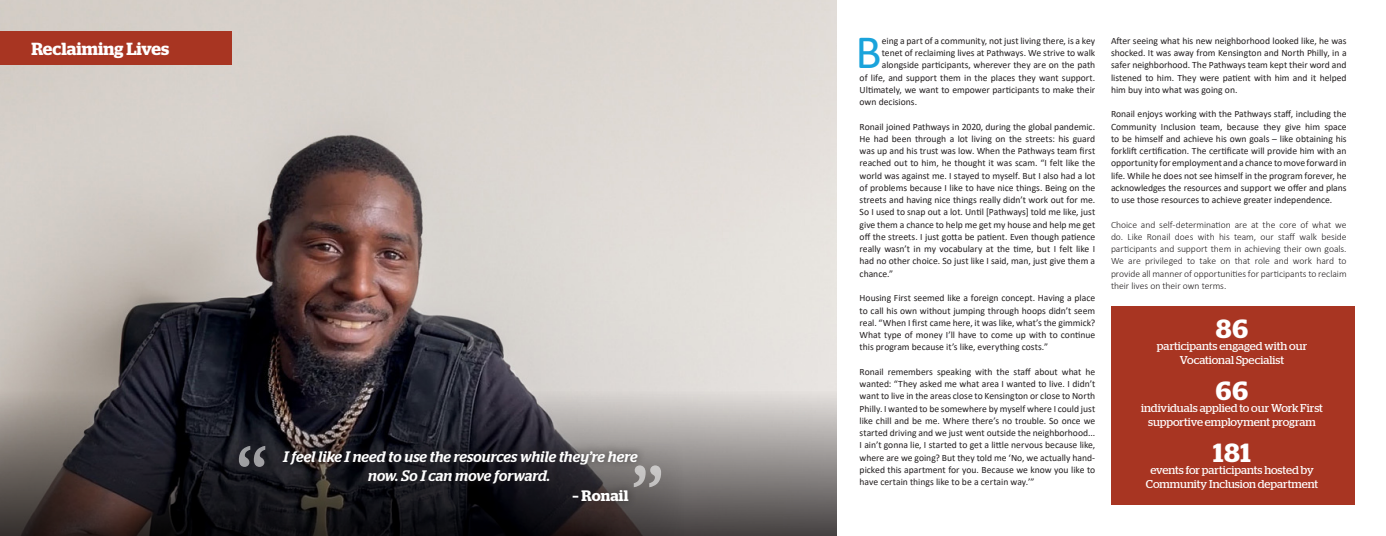
<style>
.page{position:relative;width:1386px;height:536px;background:#fff}
.page>*{position:absolute;margin:0;border:0;box-sizing:border-box;transform-origin:0 0}
.dropcap{font:48.21px "Calibri";color:#1aa3db}
.body__no_indent{font:600 26.25px "Stag";letter-spacing:.025em;color:#fff}
.SubHeading{font:600 17.5px "Stag";color:#fff}
.pull_quote{font:italic 500 15.14px/19.5px "Stag";letter-spacing:.005em;color:#fff;text-align:center}
.pull_quote-2{font:600 15.14px "Stag";letter-spacing:.01em;color:#fff}
.body__no_indent-2{font:11.38px/14px "Stag";letter-spacing:-.005em;color:#fff;text-align:center}
.body__no_indent-3{font:9.62px/12.2px "Calibri";letter-spacing:-.005em;color:#231f20;text-align:justify}
.body__no_indent-4{font:300 9.62px/12.2px "Calibri";letter-spacing:-.005em;color:#231f20;text-align:justify}
.dropcap-2{font:9.62px "Calibri";letter-spacing:-.005em;color:#231f20}
</style>
<div class="page">
<img style="left:0;top:0;width:836px;height:390px">
<svg style="left:0;top:390px;width:836px;height:146px;background:#635e60"></svg>
<div style="left:0;top:32px;width:232px;height:33px;background:#a83522"></div>
<svg style="left:152px;top:440px;width:532px;height:96px;background:#201e21"></svg>
<div style="left:275px;top:442px;width:371px;height:67px;background:#231f20;opacity:.75"></div>
<svg style="left:634px;top:465px;width:27px;height:22px"></svg>
<svg style="left:239px;top:445px;width:26px;height:21px"></svg>
<div style="left:1111px;top:306px;width:243px;height:198px;background:#a83522"></div>
<p class="SubHeading" style="left:32px;top:38px;width:139px">Reclaiming Lives</p>
<p class="dropcap" style="left:856px;top:19px;width:28px">B</p>
<p class="dropcap-2" style="left:882px;top:34px;width:215px">eing a part of a community, not just living there, is a key</p>
<p class="dropcap-2" style="left:882px;top:46px;width:215px">tenet of reclaiming lives at Pathways. We strive to walk</p>
<p class="dropcap-2" style="left:882px;top:58px;width:215px">alongside participants, wherever they are on the path</p>
<p class="dropcap-2" style="left:860px;top:71px;width:237px">of life, and support them in the places they want support.</p>
<p class="dropcap-2" style="left:860px;top:83px;width:237px">Ultimately, we want to empower participants to make their</p>
<p class="dropcap-2" style="left:860px;top:95px;width:59px">own decisions.</p>
<p class="body__no_indent-3" style="left:860px;top:120px;width:237px">Ronail joined Pathways in 2020, during the global pandemic.<br>He had been through a lot living on the streets: his guard was up and his trust was low. When the Pathways team first reached out to him, he thought it was scam. “I felt like the world was against me. I stayed to myself. But I also had a lot of problems because I like to have nice things. Being on the streets and having nice things really didn’t work out for me.<br>So I used to snap out a lot. Until [Pathways] told me like, just give them a chance to help me get my house and help me get off the streets. I just gotta be patient. Even though patience really wasn’t in my vocabulary at the time, but I felt like I had no other choice. So just like I said, man, just give them a chance.”</p>
<p class="body__no_indent-3" style="left:860px;top:291px;width:237px">Housing First seemed like a foreign concept. Having a place to call his own without jumping through hoops didn’t seem real. “When I first came here, it was like, what’s the gimmick?<br>What type of money I’ll have to come up with to continue this program because it’s like, everything costs.”</p>
<p class="body__no_indent-3" style="left:860px;top:365px;width:237px">Ronail remembers speaking with the staff about what he wanted: “They asked me what area I wanted to live. I didn’t want to live in the areas close to Kensington or close to North Philly. I wanted to be somewhere by myself where I could just like chill and be me. Where there’s no trouble. So once we started driving and we just went outside the neighborhood...<br>I ain’t gonna lie, I started to get a little nervous because like, where are we going? But they told me ‘No, we actually hand&shy;picked this apartment for you. Because we know you like to have certain things like to be a certain way.’”</p>
<p class="pull_quote" style="left:284px;top:446px;width:355px">I feel like I need to use the resources while they’re here now. So I can move forward.</p>
<p class="pull_quote-2" style="left:572px;top:486px;width:58px">– Ronail</p>
<p class="body__no_indent-3" style="left:1111px;top:34px;width:237px">After seeing what his new neighborhood looked like, he was shocked. It was away from Kensington and North Philly, in a safer neighborhood. The Pathways team kept their word and listened to him. They were patient with him and it helped him buy into what was going on.</p>
<p class="body__no_indent-3" style="left:1111px;top:108px;width:237px">Ronail enjoys working with the Pathways staff, including the Community Inclusion team, because they give him space to be himself and achieve his own goals – like obtaining his forklift certification. The certificate will provide him with an opportunity for employment and a chance to move forward in life. While he does not see himself in the program forever, he acknowledges the resources and support we offer and plans to use those resources to achieve greater independence.</p>
<p class="body__no_indent-4" style="left:1111px;top:218px;width:237px">Choice and self-determination are at the core of what we do. Like Ronail does with his team, our staff walk beside participants and support them in achieving their own goals.<br>We are privileged to take on that role and work hard to provide all manner of opportunities for participants to reclaim their lives on their own terms.</p>
<p class="body__no_indent" style="left:1216px;top:313px;width:34px">86</p>
<p class="body__no_indent-2" style="left:1157px;top:339px;width:152px">participants engaged with our<br>Vocational Specialist</p>
<p class="body__no_indent" style="left:1216px;top:375px;width:34px">66</p>
<p class="body__no_indent-2" style="left:1141px;top:401px;width:183px">individuals applied to our Work First supportive employment program</p>
<p class="body__no_indent" style="left:1213px;top:437px;width:39px">181</p>
<p class="body__no_indent-2" style="left:1146px;top:462px;width:174px">events for participants hosted by<br>Community Inclusion department</p>
</div>
